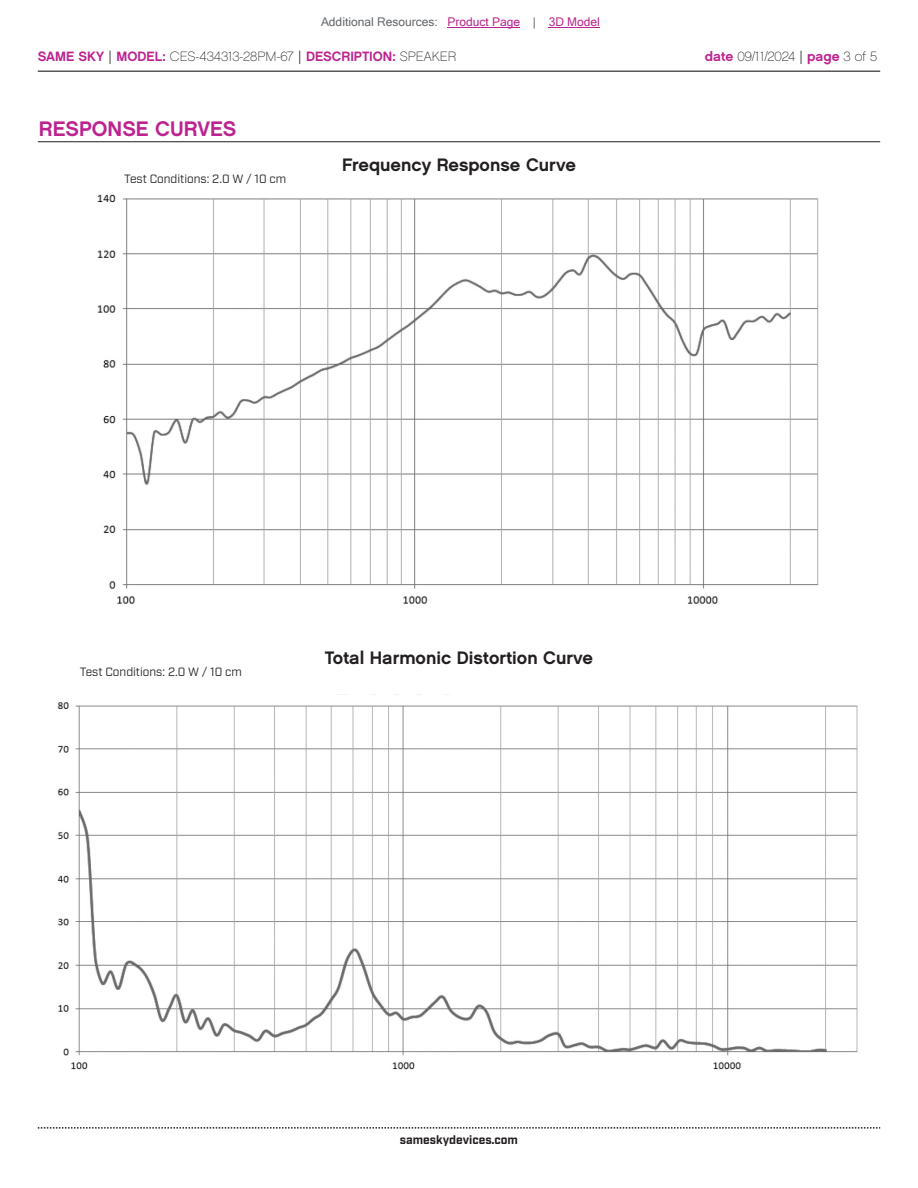
<style>
.page{position:relative;width:918px;height:1188px;background:#fff}
.page>*{position:absolute;margin:0;border:0;box-sizing:border-box;transform-origin:0 0}
.t1{font:21px "Chalet New York Nineteen Sixty";color:#bd238f}
.t2{font:18px "Chalet New York Nineteen Sixty";color:#231f20}
.t3{font:13.5px "Chalet New York Nineteen Sixty";color:#bd238f}
.t4{font:13.5px "Chalet Paris Nineteen Sixty";letter-spacing:-.005em;color:#231f20}
.t5{font:12px "Industry";color:#231f20}
.t6{font:12px "Microsoft Sans Serif";color:#63676b}
.t7{font:700 12px "Industry";color:#231f20}
.s1{color:#bd238f}
.s2{font-family:"Industry";color:#231f20}
.s3{font-family:"Chalet Paris Nineteen Sixty";color:#231f20}
.s4{font-family:"Chalet New York Nineteen Sixty";color:#bd238f}
.s5{font-family:"Industry"}
</style>
<div class="page">
<hr style="left:38px;top:71px;width:842px;height:1px;background:#231f20">
<svg style="left:38px;top:1127px;width:842px;height:2px"></svg>
<img style="left:97px;top:194px;width:722px;height:410px">
<hr style="left:38px;top:141px;width:842px;height:1px;background:#231f20">
<img style="left:57px;top:694px;width:801px;height:376px">
<hr style="left:448px;top:27px;width:72px;height:1px;background:#bd238f">
<hr style="left:549px;top:27px;width:51px;height:1px;background:#bd238f">
<p class="t6" style="left:321px;top:15px;width:280px">Additional Resources: <span class="s1">Product Page</span> | <span class="s1">3D Model</span></p>
<p class="t3" style="left:38px;top:47px;width:420px">SAME SKY <span class="s2">|</span> MODEL: <span class="s3">CES-434313-28PM-67</span> <span class="s2">|</span> DESCRIPTION: <span class="s3">SPEAKER</span></p>
<p class="t4" style="left:705px;top:48px;width:174px"><span class="s4">date</span> 09/11/2024 <span class="s5">|</span> <span class="s4">page</span> 3 of 5</p>
<h1 class="t1" style="left:39px;top:115px;width:199px">RESPONSE CURVES</h1>
<p class="t5" style="left:124px;top:172px;width:164px">Test Conditions: 2.0 W / 10 cm</p>
<h2 class="t2" style="left:342px;top:153px;width:235px">Frequency Response Curve</h2>
<p class="t5" style="left:80px;top:665px;width:164px">Test Conditions: 2.0 W / 10 cm</p>
<h2 class="t2" style="left:325px;top:646px;width:270px">Total Harmonic Distortion Curve</h2>
<p class="t7" style="left:400px;top:1132px;width:120px">sameskydevices.com</p>
</div>
